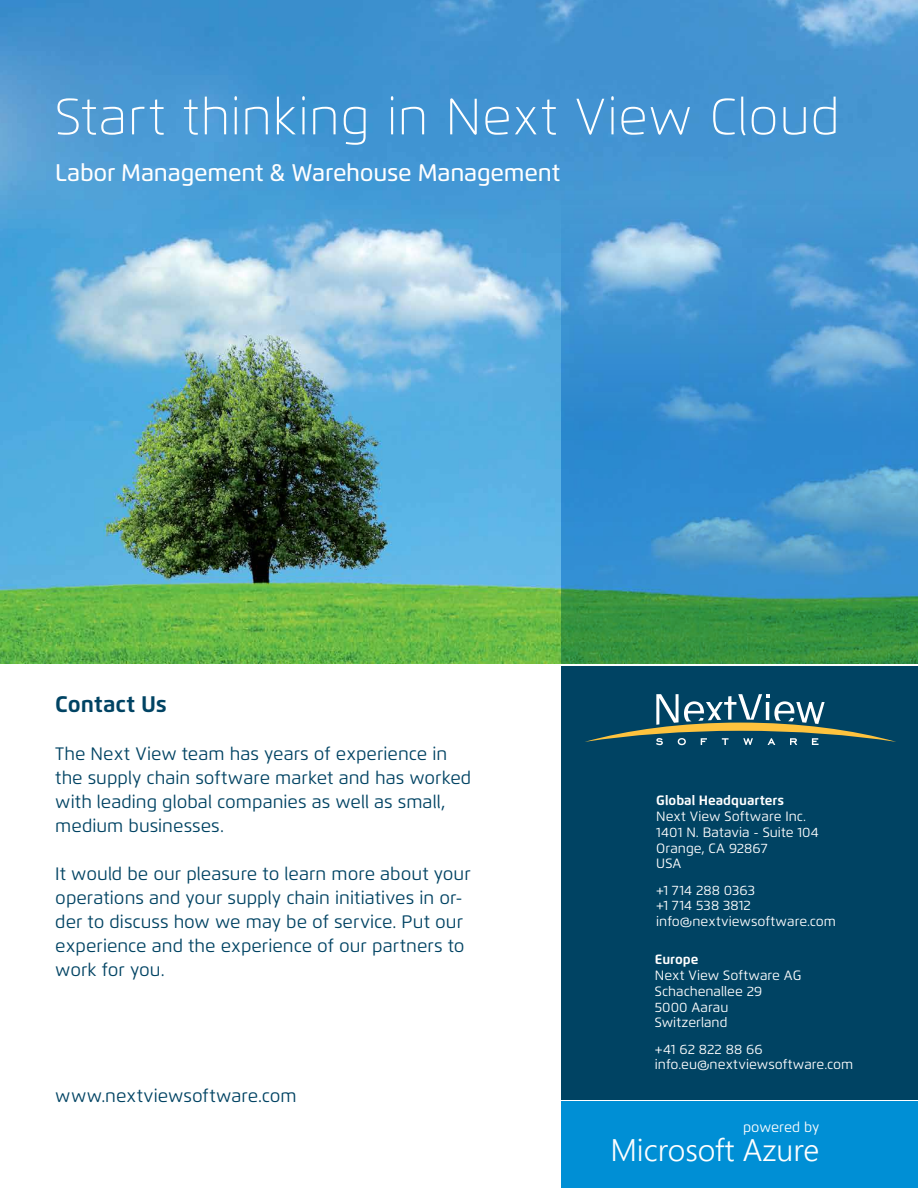
<style>
.page{position:relative;width:918px;height:1188px;background:#fff}
.page>*{position:absolute;margin:0;border:0;box-sizing:border-box;transform-origin:0 0}
.t1{font:100 51px "Flexo";letter-spacing:.01em;color:#fff}
.t2{font:300 31.05px "Segoe UI";color:#fff}
.t3{font:500 24px "Flexo";letter-spacing:-.01em;color:#fff}
.t4{font:700 22.5px "Flexo";color:#004363}
.t5{font:18px/24px "Flexo";color:#004363}
.t6{font:14.1px "Flexo";letter-spacing:-.005em;color:#fff}
.t7{font:13.5px/15.8px "Flexo";letter-spacing:.005em;color:#fff}
.t8{font:700 13.5px "Flexo";color:#fff}
</style>
<div class="page">
<div style="left:561px;top:1102px;width:357px;height:86px;background:#008fd5"></div>
<div style="left:561px;top:666px;width:357px;height:434px;background:#004363"></div>
<img style="left:0;top:0;width:918px;height:664px">
<svg style="left:561px;top:150px;width:357px;height:514px;background:#4295be"></svg>
<svg style="left:585px;top:694px;width:311px;height:51px"></svg>
<h1 class="t1" style="left:55px;top:86px;width:786px">Start thinking in Next View Cloud</h1>
<h3 class="t3" style="left:55px;top:158px;width:507px">Labor Management &amp; Warehouse Management</h3>
<p class="t4" style="left:55px;top:690px;width:113px">Contact Us</p>
<p class="t5" style="left:55px;top:742px;width:418px">The Next View team has years of experience in the supply chain software market and has worked with leading global companies as well as small, medium businesses.</p>
<p class="t5" style="left:55px;top:862px;width:417px">It would be our pleasure to learn more about your operations and your supply chain initiatives in or&shy;der to discuss how we may be of service. Put our experience and the experience of our partners to work for you.</p>
<p class="t5" style="left:55px;top:1083px;width:243px">www.nextviewsoftware.com</p>
<p class="t8" style="left:656px;top:792px;width:129px">Global Headquarters</p>
<p class="t7" style="left:656px;top:808px;width:164px">Next View Software Inc.<br>1401 N. Batavia - Suite 104<br>Orange, CA 92867<br>USA</p>
<p class="t7" style="left:656px;top:882px;width:181px">+1 714 288 0363<br>+1 714 538 3812 info@nextviewsoftware.com</p>
<p class="t8" style="left:655px;top:951px;width:45px">Europe</p>
<p class="t7" style="left:655px;top:967px;width:148px">Next View Software AG<br>Schachenallee 29<br>5000 Aarau<br>Switzerland</p>
<p class="t7" style="left:655px;top:1041px;width:200px">+41 62 822 88 66 info.eu@nextviewsoftware.com</p>
<p class="t6" style="left:743px;top:1119px;width:78px">powered by</p>
<h2 class="t2" style="left:610px;top:1125px;width:211px">Microsoft Azure</h2>
</div>
